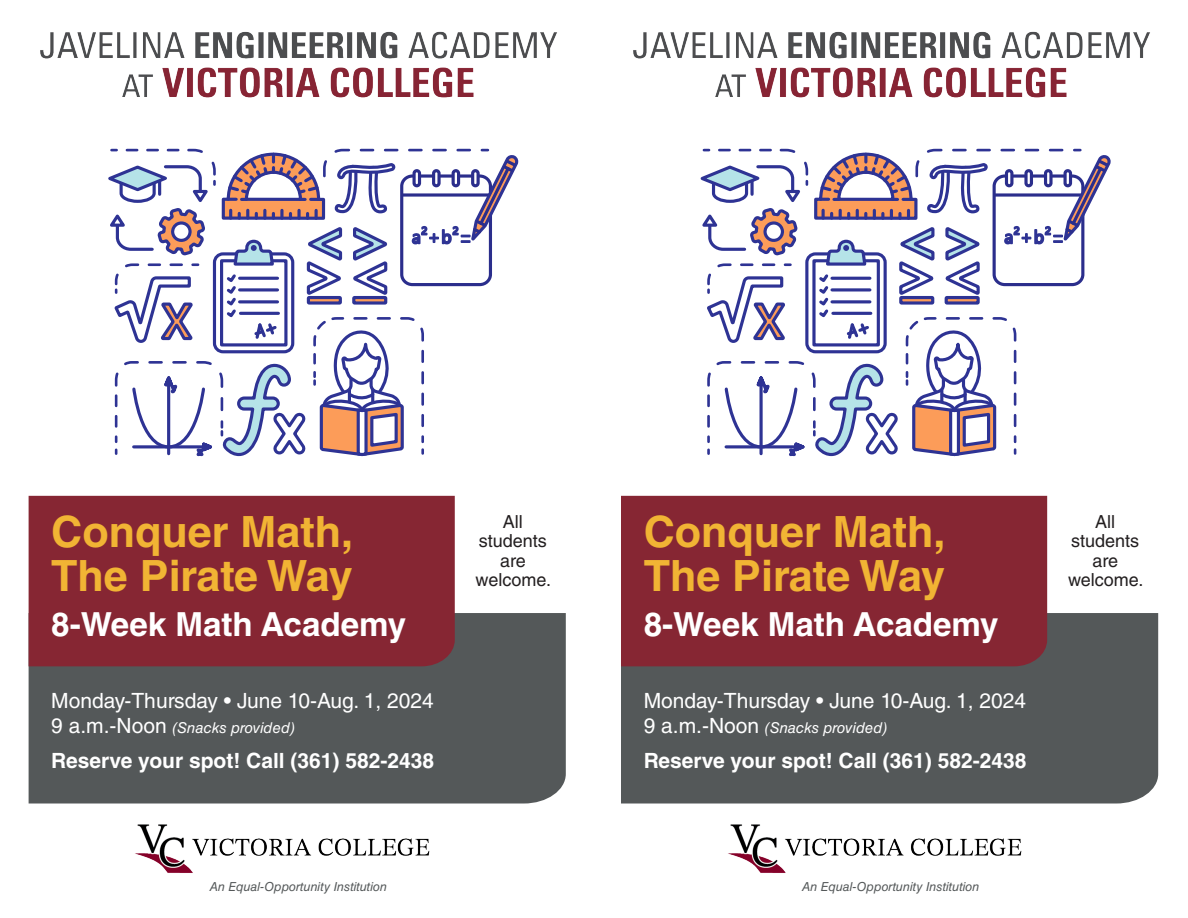
<style>
.page{position:relative;width:1188px;height:918px;background:#fff}
.page>*{position:absolute;margin:0;border:0;box-sizing:border-box;transform-origin:0 0}
.t1{font:700 43.05px "Helvetica LT Std";color:#f1b434}
.t2{font:700 33.15px "Helvetica LT Std";color:#fff}
.t3{font:21px "Helvetica LT Std";color:#fff}
.t4{font:700 21px "Helvetica LT Std";color:#fff}
.t5{font:18px "Helvetica LT Std";color:#231f20}
.t6{font:italic 14.85px "Helvetica LT Std";color:#fff}
.t7{font:italic 12.45px "Helvetica LT Std";color:#545859}
.s1{font-style:normal;font-size:21px}
</style>
<div class="page">
<div style="left:29px;top:613px;width:537px;height:191px;background:#545859"></div>
<div style="left:29px;top:496px;width:426px;height:170px;background:#862633"></div>
<svg style="left:108px;top:148px;width:411px;height:309px"></svg>
<img style="left:40px;top:31px;width:517px;height:67px">
<img style="left:135px;top:824px;width:295px;height:49px">
<div style="left:621px;top:613px;width:537px;height:191px;background:#545859"></div>
<div style="left:621px;top:496px;width:426px;height:170px;background:#862633"></div>
<svg style="left:700px;top:148px;width:411px;height:309px"></svg>
<img style="left:633px;top:31px;width:517px;height:67px">
<img style="left:728px;top:824px;width:294px;height:49px">
<p class="t1" style="left:51px;top:505px;width:303px">Conquer Math,</p>
<p class="t1" style="left:51px;top:550px;width:303px">The Pirate Way</p>
<p class="t2" style="left:51px;top:604px;width:356px">8-Week Math Academy</p>
<p class="t3" style="left:51px;top:688px;width:384px">Monday-Thursday • June 10-Aug. 1, 2024</p>
<p class="t6" style="left:51px;top:719px;width:245px"><span class="s1">9 a.m.-Noon</span> (Snacks provided)</p>
<p class="t4" style="left:51px;top:748px;width:384px">Reserve your spot! Call (361) 582-2438</p>
<p class="t5" style="left:503px;top:511px;width:21px">All</p>
<p class="t5" style="left:479px;top:530px;width:70px">students</p>
<p class="t5" style="left:500px;top:550px;width:27px">are</p>
<p class="t5" style="left:476px;top:569px;width:77px">welcome.</p>
<p class="t7" style="left:210px;top:880px;width:179px">An Equal-Opportunity Institution</p>
<p class="t1" style="left:644px;top:505px;width:303px">Conquer Math,</p>
<p class="t1" style="left:644px;top:550px;width:303px">The Pirate Way</p>
<p class="t2" style="left:644px;top:604px;width:356px">8-Week Math Academy</p>
<p class="t3" style="left:644px;top:688px;width:384px">Monday-Thursday • June 10-Aug. 1, 2024</p>
<p class="t6" style="left:644px;top:719px;width:245px"><span class="s1">9 a.m.-Noon</span> (Snacks provided)</p>
<p class="t4" style="left:644px;top:748px;width:384px">Reserve your spot! Call (361) 582-2438</p>
<p class="t5" style="left:1095px;top:511px;width:21px">All</p>
<p class="t5" style="left:1071px;top:530px;width:70px">students</p>
<p class="t5" style="left:1092px;top:550px;width:27px">are</p>
<p class="t5" style="left:1068px;top:569px;width:77px">welcome.</p>
<p class="t7" style="left:802px;top:880px;width:179px">An Equal-Opportunity Institution</p>
</div>
